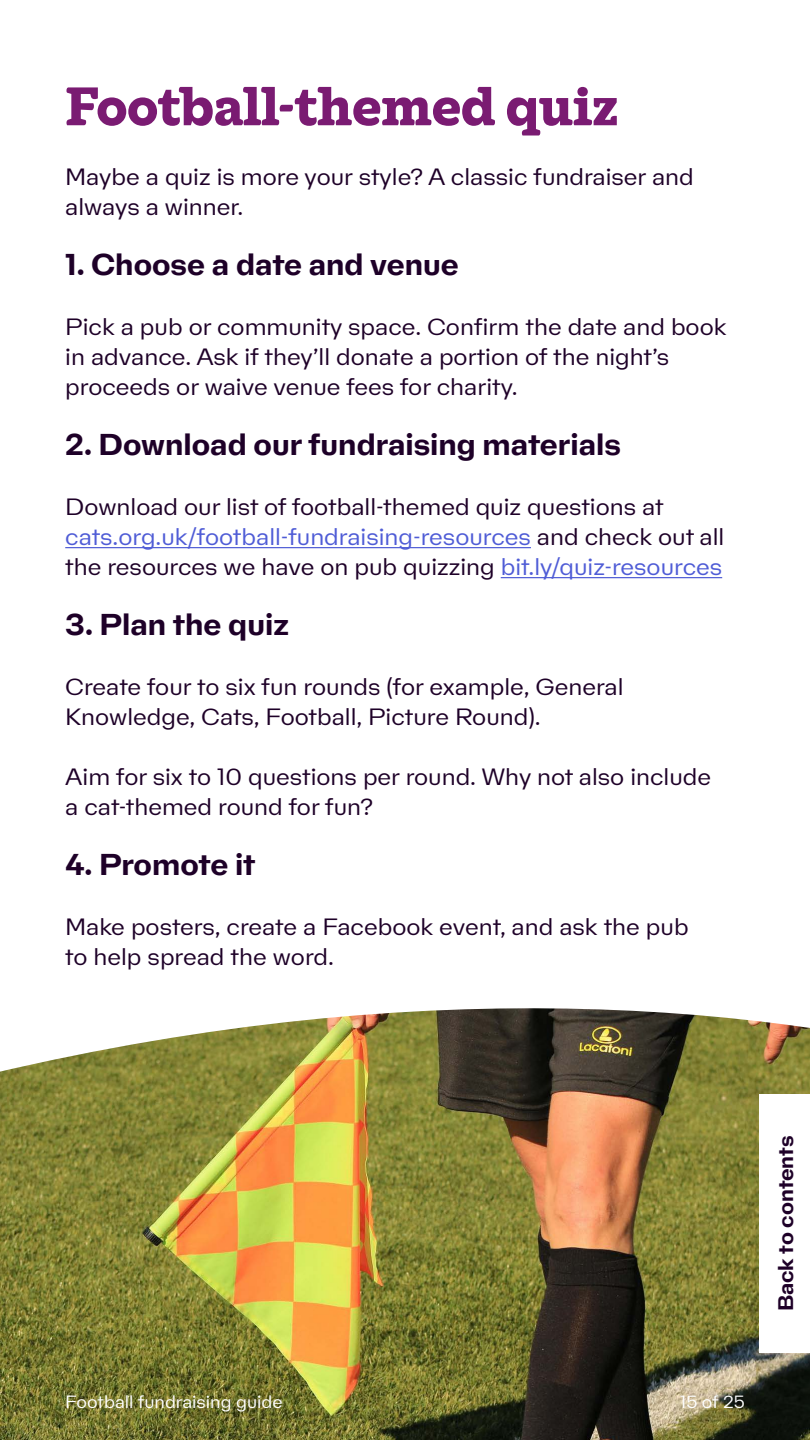
<style>
.page{position:relative;width:810px;height:1440px;background:#fff}
.page>*{position:absolute;margin:0;border:0;box-sizing:border-box;transform-origin:0 0}
.t1{font:54px "Cats Headline";color:#7a1b72}
.t2{font:30px "Na N Metrify C Std Bld";color:#1e0028}
.t3{font:300 24px/30px "Na N Metrify C Std";color:#1e0028}
.t4{font:21px "Na N Metrify C Std Bld";letter-spacing:-.005em;color:#1e0028}
.t5{font:300 18px "Na N Metrify C Std";color:#fff}
.s1{color:#4f5cd6}
</style>
<div class="page">
<img style="left:0;top:1084px;width:810px;height:356px">
<svg style="left:0;top:548px;width:810px;height:536px"></svg>
<div style="left:760px;top:1094px;width:50px;height:259px;background:#fff"></div>
<hr style="left:65px;top:547px;width:466px;height:1px;background:#4f5cd6">
<hr style="left:501px;top:577px;width:221px;height:1px;background:#4f5cd6">
<h1 class="t1" style="left:65px;top:64px;width:555px">Football-themed quiz</h1>
<p class="t3" style="left:65px;top:162px;width:630px">Maybe a quiz is more your style? A classic fundraiser and always a winner.</p>
<p class="t2" style="left:65px;top:241px;width:395px">1. Choose a date and venue</p>
<p class="t3" style="left:65px;top:312px;width:663px">Pick a pub or community space. Confirm the date and book in advance. Ask if they’ll donate a portion of the night’s proceeds or waive venue fees for charity.</p>
<p class="t2" style="left:65px;top:421px;width:557px">2. Download our fundraising materials</p>
<p class="t3" style="left:65px;top:492px;width:661px">Download our list of football-themed quiz questions at <span class="s1">cats.org.uk/football-fundraising-resources</span> and check out all the resources we have on pub quizzing <span class="s1">bit.ly/quiz-resources</span></p>
<p class="t2" style="left:65px;top:601px;width:225px">3. Plan the quiz</p>
<p class="t3" style="left:65px;top:672px;width:560px">Create four to six fun rounds (for example, General<br>Knowledge, Cats, Football, Picture Round).</p>
<p class="t3" style="left:65px;top:762px;width:647px">Aim for six to 10 questions per round. Why not also include a cat-themed round for fun?</p>
<p class="t2" style="left:65px;top:841px;width:192px">4. Promote it</p>
<p class="t3" style="left:65px;top:912px;width:625px">Make posters, create a Facebook event, and ask the pub to help spread the word.</p>
<p class="t5" style="left:65px;top:1388px;width:219px">Football fundraising guide</p>
<p class="t5" style="left:680px;top:1388px;width:66px">15 of 25</p>
<p class="t4" style="left:769px;top:1311px;width:177px;rotate:-90deg">Back to contents</p>
</div>
